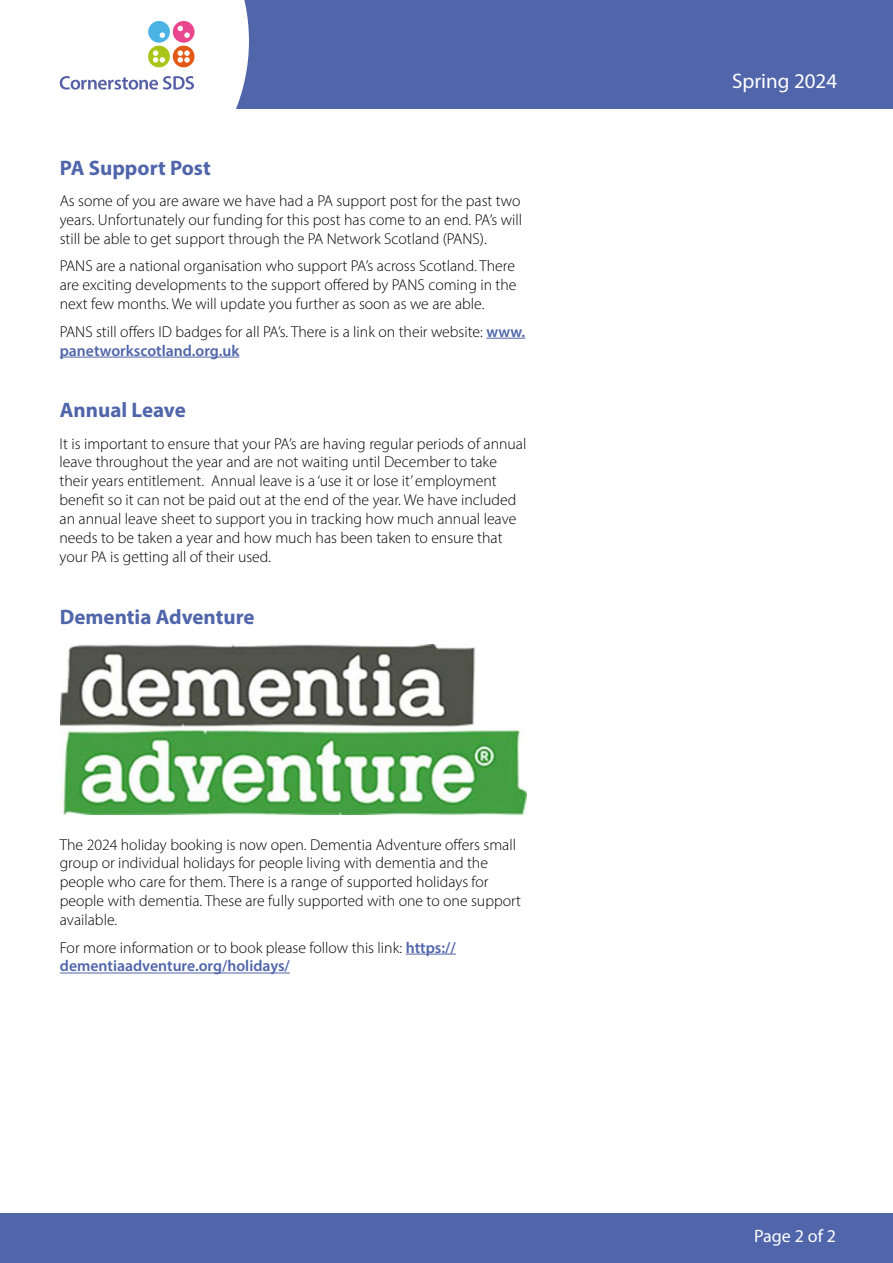
<style>
.page{position:relative;width:893px;height:1263px;background:#fff}
.page>*{position:absolute;margin:0;border:0;box-sizing:border-box;transform-origin:0 0}
.t1{font:700 21px "Myriad Pro";color:#5065aa}
.t2{font:21px "Myriad Pro";color:#fff}
.t3{font:18px "Myriad Pro";color:#fff}
.t4{font:300 15.75px/18.9px "Myriad Pro";color:#000}
.s1{font-weight:600;color:#5065aa}
</style>
<div class="page">
<div style="left:0;top:1213px;width:893px;height:50px;background:#5065aa"></div>
<div style="left:0;top:0;width:893px;height:108px;background:#5065aa"></div>
<div style="left:0;top:0;width:249px;height:109px;background:#fff"></div>
<div style="left:148px;top:46px;width:22px;height:21px;background:#a8c518;border-radius:50%"></div>
<div style="left:173px;top:46px;width:22px;height:21px;background:#e25a16;border-radius:50%"></div>
<div style="left:173px;top:21px;width:22px;height:22px;background:#e9468e;border-radius:50%"></div>
<div style="left:148px;top:21px;width:22px;height:22px;background:#4cb4e5;border-radius:50%"></div>
<svg style="left:153px;top:50px;width:12px;height:13px"></svg>
<svg style="left:178px;top:50px;width:12px;height:13px"></svg>
<svg style="left:160px;top:32px;width:5px;height:6px"></svg>
<svg style="left:178px;top:26px;width:12px;height:12px"></svg>
<svg style="left:60px;top:76px;width:134px;height:14px"></svg>
<hr style="left:406px;top:954px;width:50px;height:1px;background:#5065aa">
<hr style="left:60px;top:972px;width:230px;height:1px;background:#5065aa">
<img style="left:60px;top:644px;width:466px;height:170px">
<hr style="left:486px;top:338px;width:39px;height:1px;background:#5065aa">
<hr style="left:60px;top:357px;width:179px;height:1px;background:#5065aa">
<h1 class="t1" style="left:60px;top:154px;width:152px">PA Support Post</h1>
<p class="t4" style="left:60px;top:191px;width:464px;text-align:justify">As some of you are aware we have had a PA support post for the past two years. Unfortunately our funding for this post has come to an end. PA’s will still be able to get support through the PA Network Scotland (PANS).</p>
<p class="t4" style="left:60px;top:257px;width:458px;text-align:justify">PANS are a national organisation who support PA’s across Scotland. There are exciting developments to the support offered by PANS coming in the next few months. We will update you further as soon as we are able.</p>
<p class="t4" style="left:60px;top:322px;width:467px">PANS still offers ID badges for all PA’s. There is a link on their website: <span class="s1">www. panetworkscotland.org.uk</span></p>
<h1 class="t1" style="left:60px;top:397px;width:127px">Annual Leave</h1>
<p class="t4" style="left:60px;top:434px;width:468px">It is important to ensure that your PA’s are having regular periods of annual leave throughout the year and are not waiting until December to take their years entitlement. Annual leave is a ‘use it or lose it’ employment benefit so it can not be paid out at the end of the year. We have included an annual leave sheet to support you in tracking how much annual leave needs to be taken a year and how much has been taken to ensure that your PA is getting all of their used.</p>
<h1 class="t1" style="left:60px;top:603px;width:196px">Dementia Adventure</h1>
<p class="t4" style="left:60px;top:835px;width:463px">The 2024 holiday booking is now open. Dementia Adventure offers small group or individual holidays for people living with dementia and the people who care for them. There is a range of supported holidays for people with dementia. These are fully supported with one to one support available.</p>
<p class="t4" style="left:60px;top:938px;width:397px">For more information or to book please follow this link: <span class="s1">https:// dementiaadventure.org/holidays/</span></p>
<h1 class="t2" style="left:732px;top:68px;width:107px">Spring 2024</h1>
<p class="t3" style="left:754px;top:1224px;width:83px">Page 2 of 2</p>
</div>
